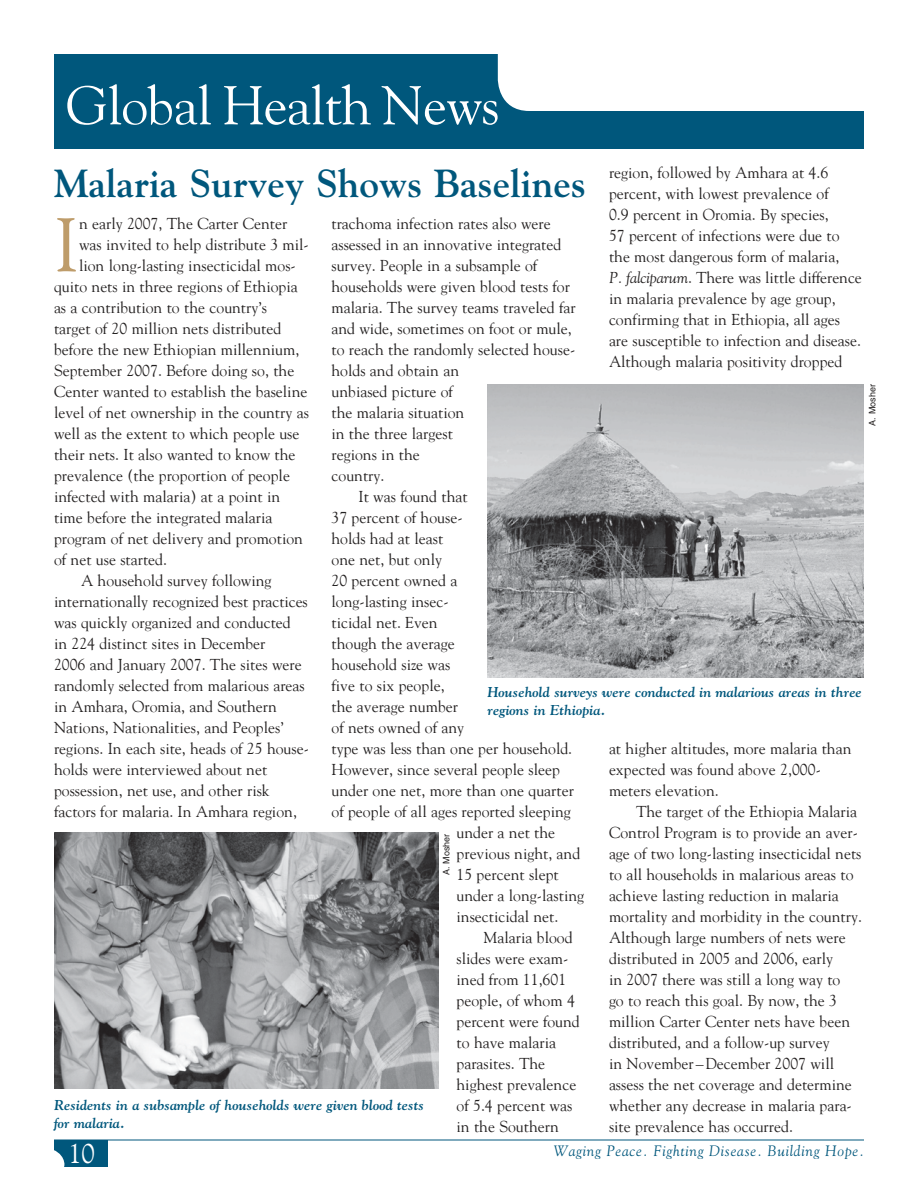
<style>
.page{position:relative;width:918px;height:1188px;background:#fff}
.page>*{position:absolute;margin:0;border:0;box-sizing:border-box;transform-origin:0 0}
.t1{font:75.15px "Goudy";color:#be9c6a}
.t2{font:54px "Goudy";letter-spacing:-.015em;color:#fff}
.t3{font:39px "Goudy Bold Os F";color:#00577c}
.t4{font:27px "Goudy";color:#fff}
.t5{font:15.75px/21px "Goudy";color:#232020}
.t6{font:15px "Goudy Italic Os F";letter-spacing:.05em;color:#00577c}
.t7{font:14.25px/18px "Goudy Bold Italic Os F";color:#00577c}
.t8{font:9px "Helvetica";color:#232020}
.s1{font-style:italic}
</style>
<div class="page">
<div style="left:54px;top:54px;width:810px;height:94px;background:#00577c"></div>
<div style="left:498px;top:54px;width:366px;height:57px;background:#fff"></div>
<div style="left:54px;top:1140px;width:54px;height:27px;background:#00577c"></div>
<div style="left:11px;top:1147px;width:53px;height:34px;background:#fff;border-radius:50%"></div>
<hr style="left:54px;top:1140px;width:810px;height:1px;background:#00577c">
<img style="left:54px;top:833px;width:385px;height:256px">
<img style="left:488px;top:384px;width:376px;height:293px">
<h2 class="t2" style="left:66px;top:73px;width:435px">Global Health News</h2>
<p class="t5" style="left:609px;top:162px;width:254px">region, followed by Amhara at 4.6 percent, with lowest prevalence of<br>0.9 percent in Oromia. By species,<br>57 percent of infections were due to the most dangerous form of malaria,<br><span class="s1">P. falciparum</span>. There was little difference in malaria prevalence by age group, confirming that in Ethiopia, all ages are susceptible to infection and disease.<br>Although malaria positivity dropped</p>
<h3 class="t3" style="left:54px;top:159px;width:533px">Malaria Survey Shows Baselines</h3>
<h1 class="t1" style="left:54px;top:199px;width:27px">I</h1>
<p class="t5" style="left:79px;top:213px;width:210px">n early 2007, The Carter Center</p>
<p class="t5" style="left:332px;top:213px;width:221px">trachoma infection rates also were</p>
<p class="t5" style="left:332px;top:234px;width:231px">assessed in an innovative integrated</p>
<p class="t5" style="left:332px;top:255px;width:207px">survey. People in a subsample of</p>
<p class="t5" style="left:332px;top:276px;width:240px">households were given blood tests for</p>
<p class="t5" style="left:332px;top:297px;width:246px">malaria. The survey teams traveled far</p>
<p class="t5" style="left:332px;top:318px;width:242px">and wide, sometimes on foot or mule,</p>
<p class="t5" style="left:332px;top:339px;width:245px">to reach the randomly selected house-</p>
<p class="t5" style="left:332px;top:360px;width:129px">holds and obtain an</p>
<p class="t5" style="left:332px;top:381px;width:123px">unbiased picture of</p>
<p class="t5" style="left:332px;top:402px;width:134px">the malaria situation</p>
<p class="t5" style="left:332px;top:423px;width:123px">in the three largest</p>
<p class="t5" style="left:332px;top:444px;width:90px">regions in the</p>
<p class="t5" style="left:332px;top:465px;width:54px">country.</p>
<p class="t5" style="left:358px;top:486px;width:111px">It was found that</p>
<p class="t5" style="left:332px;top:507px;width:133px">37 percent of house-</p>
<p class="t5" style="left:332px;top:528px;width:113px">holds had at least</p>
<p class="t5" style="left:332px;top:549px;width:112px">one net, but only</p>
<p class="t5" style="left:332px;top:570px;width:127px">20 percent owned a</p>
<p class="t5" style="left:332px;top:591px;width:119px">long-lasting insec-</p>
<p class="t5" style="left:332px;top:612px;width:108px">ticidal net. Even</p>
<p class="t5" style="left:332px;top:633px;width:125px">though the average</p>
<p class="t5" style="left:332px;top:654px;width:120px">household size was</p>
<p class="t5" style="left:332px;top:675px;width:115px">five to six people,</p>
<p class="t5" style="left:332px;top:696px;width:128px">the average number</p>
<p class="t5" style="left:332px;top:717px;width:134px">of nets owned of any</p>
<p class="t5" style="left:332px;top:738px;width:242px">type was less than one per household.</p>
<p class="t5" style="left:332px;top:759px;width:230px">However, since several people sleep</p>
<p class="t5" style="left:332px;top:780px;width:244px">under one net, more than one quarter</p>
<p class="t5" style="left:332px;top:801px;width:241px">of people of all ages reported sleeping</p>
<p class="t5" style="left:457px;top:822px;width:100px">under a net the</p>
<p class="t5" style="left:457px;top:843px;width:125px">previous night, and</p>
<p class="t5" style="left:457px;top:864px;width:104px">15 percent slept</p>
<p class="t5" style="left:457px;top:885px;width:129px">under a long-lasting</p>
<p class="t5" style="left:457px;top:906px;width:103px">insecticidal net.</p>
<p class="t5" style="left:484px;top:927px;width:91px">Malaria blood</p>
<p class="t5" style="left:457px;top:948px;width:113px">slides were exam-</p>
<p class="t5" style="left:457px;top:969px;width:111px">ined from 11,601</p>
<p class="t5" style="left:457px;top:990px;width:120px">people, of whom 4</p>
<p class="t5" style="left:457px;top:1011px;width:125px">percent were found</p>
<p class="t5" style="left:457px;top:1032px;width:101px">to have malaria</p>
<p class="t5" style="left:457px;top:1053px;width:90px">parasites. The</p>
<p class="t5" style="left:457px;top:1074px;width:121px">highest prevalence</p>
<p class="t5" style="left:457px;top:1095px;width:117px">of 5.4 percent was</p>
<p class="t5" style="left:457px;top:1116px;width:104px">in the Southern</p>
<p class="t5" style="left:79px;top:234px;width:231px">was invited to help distribute 3 mil-</p>
<p class="t5" style="left:79px;top:255px;width:218px">lion long-lasting insecticidal mos-</p>
<p class="t5" style="left:54px;top:276px;width:245px">quito nets in three regions of Ethiopia</p>
<p class="t5" style="left:54px;top:297px;width:215px">as a contribution to the country’s</p>
<p class="t5" style="left:54px;top:318px;width:229px">target of 20 million nets distributed</p>
<p class="t5" style="left:54px;top:339px;width:247px">before the new Ethiopian millennium,</p>
<p class="t5" style="left:54px;top:360px;width:242px">September 2007. Before doing so, the</p>
<p class="t5" style="left:54px;top:381px;width:255px">Center wanted to establish the baseline</p>
<p class="t5" style="left:54px;top:402px;width:257px">level of net ownership in the country as</p>
<p class="t5" style="left:54px;top:423px;width:247px">well as the extent to which people use</p>
<p class="t5" style="left:54px;top:444px;width:243px">their nets. It also wanted to know the</p>
<p class="t5" style="left:54px;top:465px;width:238px">prevalence (the proportion of people</p>
<p class="t5" style="left:54px;top:486px;width:228px">infected with malaria) at a point in</p>
<p class="t5" style="left:54px;top:507px;width:220px">time before the integrated malaria</p>
<p class="t5" style="left:54px;top:528px;width:251px">program of net delivery and promotion</p>
<p class="t5" style="left:54px;top:549px;width:115px">of net use started.</p>
<p class="t5" style="left:81px;top:570px;width:192px">A household survey following</p>
<p class="t5" style="left:54px;top:591px;width:255px">internationally recognized best practices</p>
<p class="t5" style="left:54px;top:612px;width:238px">was quickly organized and conducted</p>
<p class="t5" style="left:54px;top:633px;width:213px">in 224 distinct sites in December</p>
<p class="t5" style="left:54px;top:654px;width:249px">2006 and January 2007. The sites were</p>
<p class="t5" style="left:54px;top:675px;width:252px">randomly selected from malarious areas</p>
<p class="t5" style="left:54px;top:696px;width:224px">in Amhara, Oromia, and Southern</p>
<p class="t5" style="left:54px;top:717px;width:231px">Nations, Nationalities, and Peoples’</p>
<p class="t5" style="left:54px;top:738px;width:256px">regions. In each site, heads of 25 house-</p>
<p class="t5" style="left:54px;top:759px;width:215px">holds were interviewed about net</p>
<p class="t5" style="left:54px;top:780px;width:217px">possession, net use, and other risk</p>
<p class="t5" style="left:54px;top:801px;width:244px">factors for malaria. In Amhara region,</p>
<p class="t8" style="left:867px;top:426px;width:43px;rotate:-90deg">A. Mosher</p>
<p class="t7" style="left:488px;top:683px;width:376px">Household surveys were conducted in malarious areas in three regions in Ethiopia.</p>
<p class="t5" style="left:609px;top:738px;width:244px">at higher altitudes, more malaria than expected was found above 2,000- meters elevation.</p>
<p class="t5" style="left:609px;top:801px;width:255px;text-indent:27px">The target of the Ethiopia Malaria Control Program is to provide an aver&shy;age of two long-lasting insecticidal nets to all households in malarious areas to achieve lasting reduction in malaria mortality and morbidity in the country.<br>Although large numbers of nets were distributed in 2005 and 2006, early<br>in 2007 there was still a long way to<br>go to reach this goal. By now, the 3 million Carter Center nets have been distributed, and a follow-up survey<br>in November–December 2007 will assess the net coverage and determine whether any decrease in malaria para&shy;site prevalence has occurred.</p>
<p class="t8" style="left:441px;top:875px;width:43px;rotate:-90deg">A. Mosher</p>
<p class="t7" style="left:54px;top:1096px;width:372px">Residents in a subsample of households were given blood tests for malaria.</p>
<h3 class="t4" style="left:68px;top:1137px;width:28px">10</h3>
<p class="t6" style="left:554px;top:1142px;width:312px">Waging Peace. Fighting Disease. Building Hope.</p>
</div>
